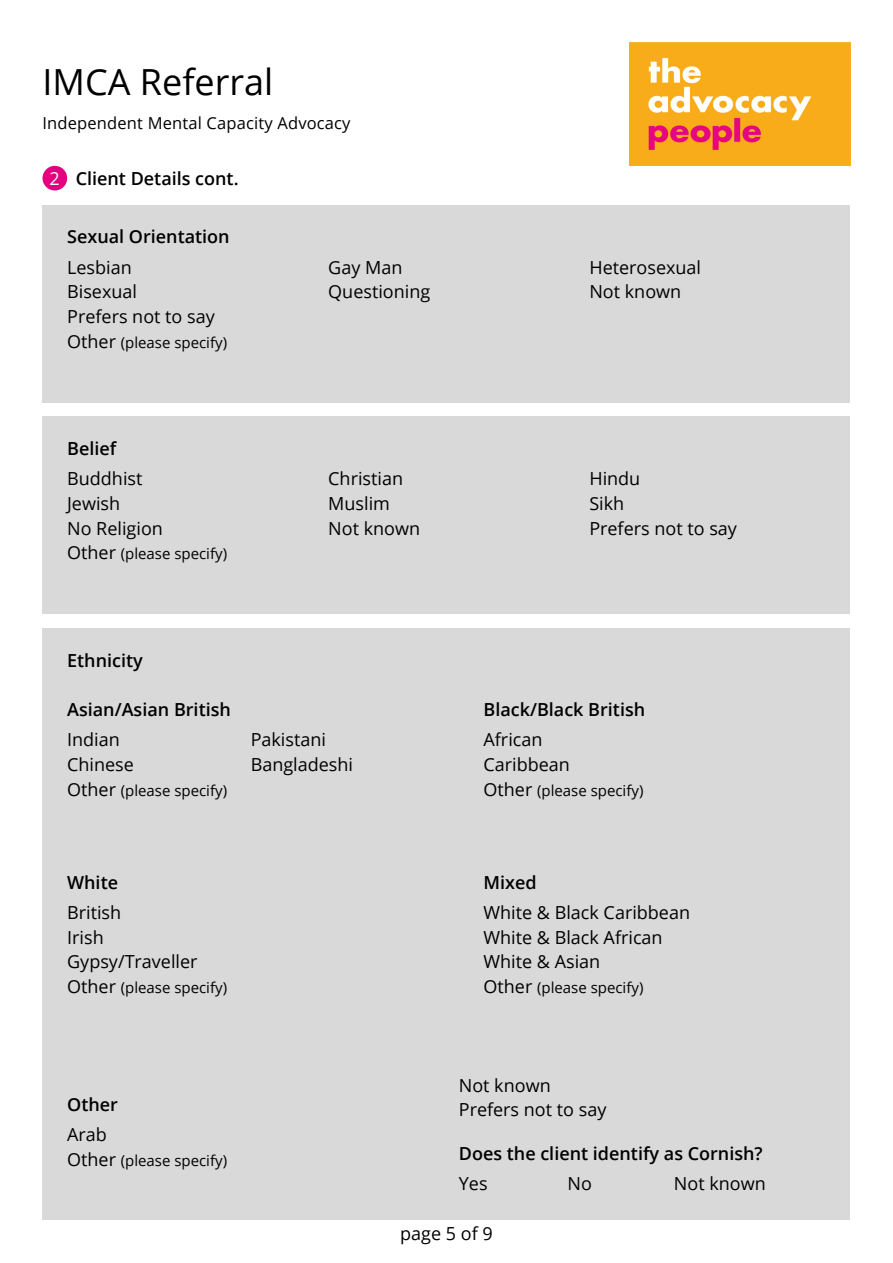
<style>
.page{position:relative;width:893px;height:1263px;background:#fff}
.page>*{position:absolute;margin:0;border:0;box-sizing:border-box;transform-origin:0 0}
.t1{font:36px "Open Sans";color:#000}
.t2{font:18px/24.6px "Open Sans";color:#000}
.t3{font:600 18px "Open Sans";color:#000}
.t4{font:16.5px "Open Sans";letter-spacing:.01em;color:#000}
.t5{font:15px "Open Sans";color:#000}
.s1{font-weight:400;color:#fff}
.s2{font-size:18px}
</style>
<div class="page">
<img style="left:629px;top:43px;width:221px;height:123px">
<div style="left:43px;top:166px;width:24px;height:24px;background:#e4007f;border-radius:50%"></div>
<div style="left:43px;top:205px;width:807px;height:197px;background:#d9d9d9"></div>
<div style="left:43px;top:417px;width:807px;height:197px;background:#d9d9d9"></div>
<div style="left:43px;top:628px;width:807px;height:592px;background:#d9d9d9"></div>
<h1 class="t1" style="left:43px;top:57px;width:232px">IMCA Referral</h1>
<p class="t4" style="left:43px;top:112px;width:310px">Independent Mental Capacity Advocacy</p>
<p class="t3" style="left:49px;top:166px;width:191px"><span class="s1">2</span> Client Details cont.</p>
<p class="t3" style="left:67px;top:224px;width:164px">Sexual Orientation</p>
<p class="t2" style="left:67px;top:254px;width:66px">Lesbian</p>
<p class="t2" style="left:67px;top:304px;width:149px">Prefers not to say</p>
<p class="t2" style="left:67px;top:279px;width:71px">Bisexual</p>
<p class="t5" style="left:67px;top:332px;width:161px"><span class="s2">Other</span> (please specify)</p>
<p class="t3" style="left:67px;top:436px;width:51px">Belief</p>
<p class="t2" style="left:328px;top:254px;width:104px">Gay Man<br>Questioning</p>
<p class="t2" style="left:589px;top:254px;width:113px">Heterosexual<br>Not known</p>
<p class="t2" style="left:67px;top:466px;width:77px">Buddhist</p>
<p class="t2" style="left:67px;top:515px;width:97px">No Religion</p>
<p class="t2" style="left:328px;top:515px;width:93px">Not known</p>
<p class="t2" style="left:589px;top:515px;width:149px">Prefers not to say</p>
<p class="t2" style="left:328px;top:466px;width:76px">Christian<br>Muslim</p>
<p class="t2" style="left:589px;top:466px;width:52px">Hindu<br>Sikh</p>
<p class="t2" style="left:67px;top:491px;width:55px">Jewish</p>
<p class="t5" style="left:67px;top:543px;width:161px"><span class="s2">Other</span> (please specify)</p>
<p class="t3" style="left:67px;top:648px;width:77px">Ethnicity</p>
<p class="t3" style="left:67px;top:697px;width:165px">Asian/Asian British</p>
<p class="t3" style="left:483px;top:697px;width:163px">Black/Black British</p>
<p class="t2" style="left:67px;top:727px;width:68px">Indian<br>Chinese</p>
<p class="t2" style="left:251px;top:727px;width:104px">Pakistani<br>Bangladeshi</p>
<p class="t2" style="left:483px;top:727px;width:88px">African<br>Caribbean</p>
<p class="t5" style="left:67px;top:780px;width:161px"><span class="s2">Other</span> (please specify)</p>
<p class="t5" style="left:483px;top:780px;width:161px"><span class="s2">Other</span> (please specify)</p>
<p class="t3" style="left:67px;top:870px;width:52px">White</p>
<p class="t3" style="left:483px;top:870px;width:55px">Mixed</p>
<p class="t2" style="left:67px;top:900px;width:132px">British<br>Irish<br>Gypsy/Traveller</p>
<p class="t2" style="left:483px;top:900px;width:208px">White &amp; Black Caribbean<br>White &amp; Black African<br>White &amp; Asian</p>
<p class="t5" style="left:67px;top:977px;width:161px"><span class="s2">Other</span> (please specify)</p>
<p class="t5" style="left:483px;top:977px;width:161px"><span class="s2">Other</span> (please specify)</p>
<p class="t3" style="left:67px;top:1092px;width:52px">Other</p>
<p class="t2" style="left:459px;top:1072px;width:149px">Not known<br>Prefers not to say</p>
<p class="t2" style="left:67px;top:1122px;width:41px">Arab</p>
<p class="t5" style="left:67px;top:1150px;width:161px"><span class="s2">Other</span> (please specify)</p>
<p class="t3" style="left:459px;top:1141px;width:305px">Does the client identify as Cornish?</p>
<p class="t2" style="left:459px;top:1171px;width:30px">Yes</p>
<p class="t2" style="left:567px;top:1171px;width:26px">No</p>
<p class="t2" style="left:674px;top:1171px;width:93px">Not known</p>
<p class="t2" style="left:400px;top:1220px;width:94px">page 5 of 9</p>
</div>
